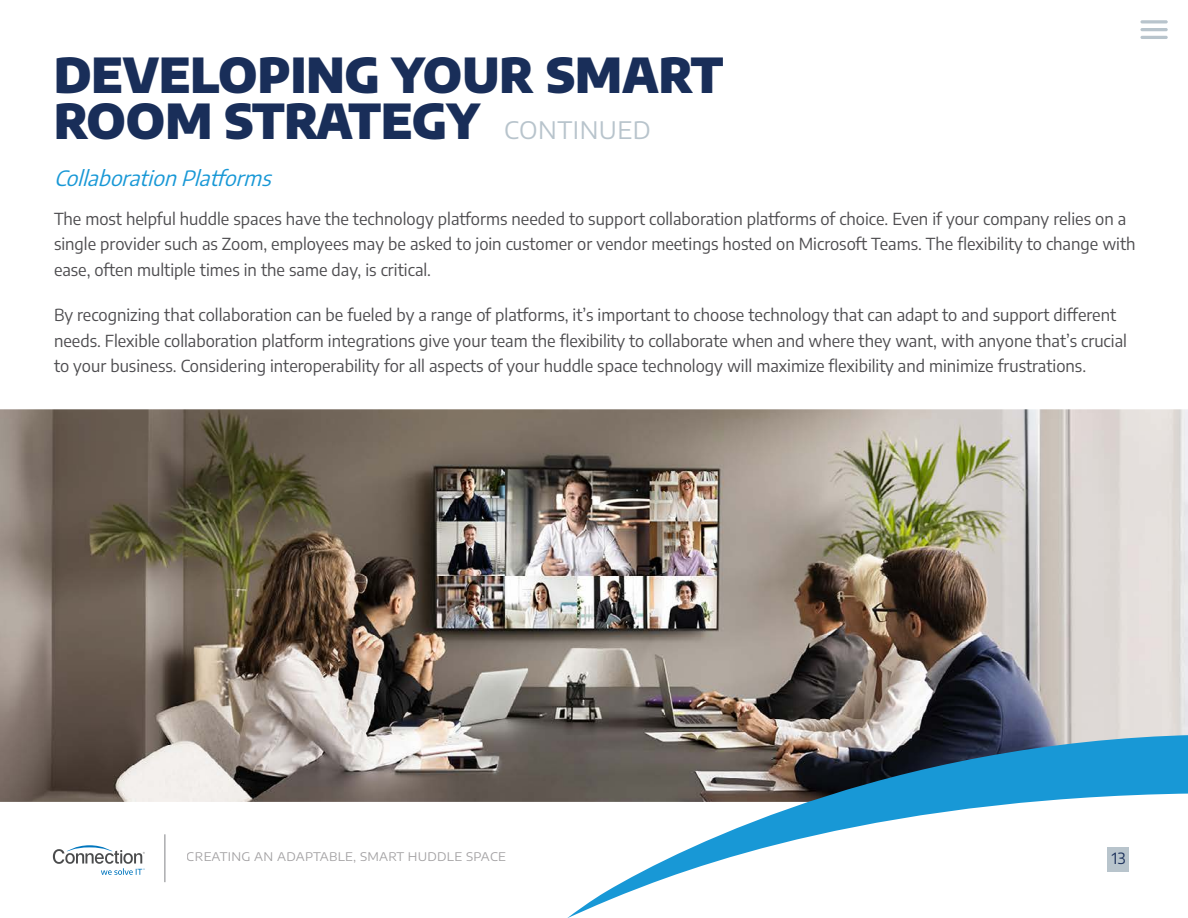
<style>
.page{position:relative;width:1188px;height:918px;background:#fff}
.page>*{position:absolute;margin:0;border:0;box-sizing:border-box;transform-origin:0 0}
.Section_Title{font:900 48px/46.5px "Encode Sans";color:#192e59}
.Intro{font:italic 21px "Encode Sans";color:#1898d6}
.Intro-2{font:16.5px/25.5px "Encode Sans";color:#4d4c4f}
.t1{font:15.45px "Encode Sans";color:#192e59}
.t2{font:11.85px "Encode Sans Expanded";letter-spacing:.02em;color:#676467}
.s1{font-family:"Encode Sans Semi Expanded";font-weight:400;font-size:24px;color:#b8c4cc}
</style>
<div class="page">
<hr style="left:1140px;top:20px;width:28px;height:3px;background:#b8c4cc;border-radius:2px">
<hr style="left:1140px;top:28px;width:28px;height:3px;background:#b8c4cc;border-radius:2px">
<hr style="left:1140px;top:36px;width:28px;height:3px;background:#b8c4cc;border-radius:2px">
<img style="left:0;top:409px;width:1188px;height:393px">
<svg style="left:567px;top:735px;width:621px;height:183px"></svg>
<svg style="left:53px;top:845px;width:92px;height:30px"></svg>
<hr style="left:165px;top:834px;width:1px;height:48px;background:#818386">
<p class="Section_Title" style="left:54px;top:48px;width:671px">DEVELOPING YOUR SMART<br>ROOM STRATEGY <span class="s1">CONTINUED</span></p>
<p class="Intro" style="left:54px;top:163px;width:225px">CollaborationPlatforms</p>
<p class="Intro-2" style="left:54px;top:205px;width:1083px">The most helpful huddle spaces have the technology platforms needed to support collaboration platforms of choice. Even if your company relies on a single provider such as Zoom, employees may be asked to join customer or vendor meetings hosted on Microsoft Teams. The flexibility to change with ease, often multiple times in the same day, is critical.</p>
<p class="Intro-2" style="left:54px;top:302px;width:1075px">By recognizing that collaboration can be fueled by a range of platforms, it’s important to choose technology that can adapt to and support different needs. Flexible collaboration platform integrations give your team the flexibility to collaborate when and where they want, with anyone that’s crucial to your business. Considering interoperability for all aspects of your huddle space technology will maximize flexibility and minimize frustrations.</p>
<p class="t2" style="left:187px;top:848px;width:321px">CREATING AN ADAPTABLE, SMART HUDDLE SPACE</p>
<p class="t1" style="left:1112px;top:848px;width:16px">13</p>
</div>
